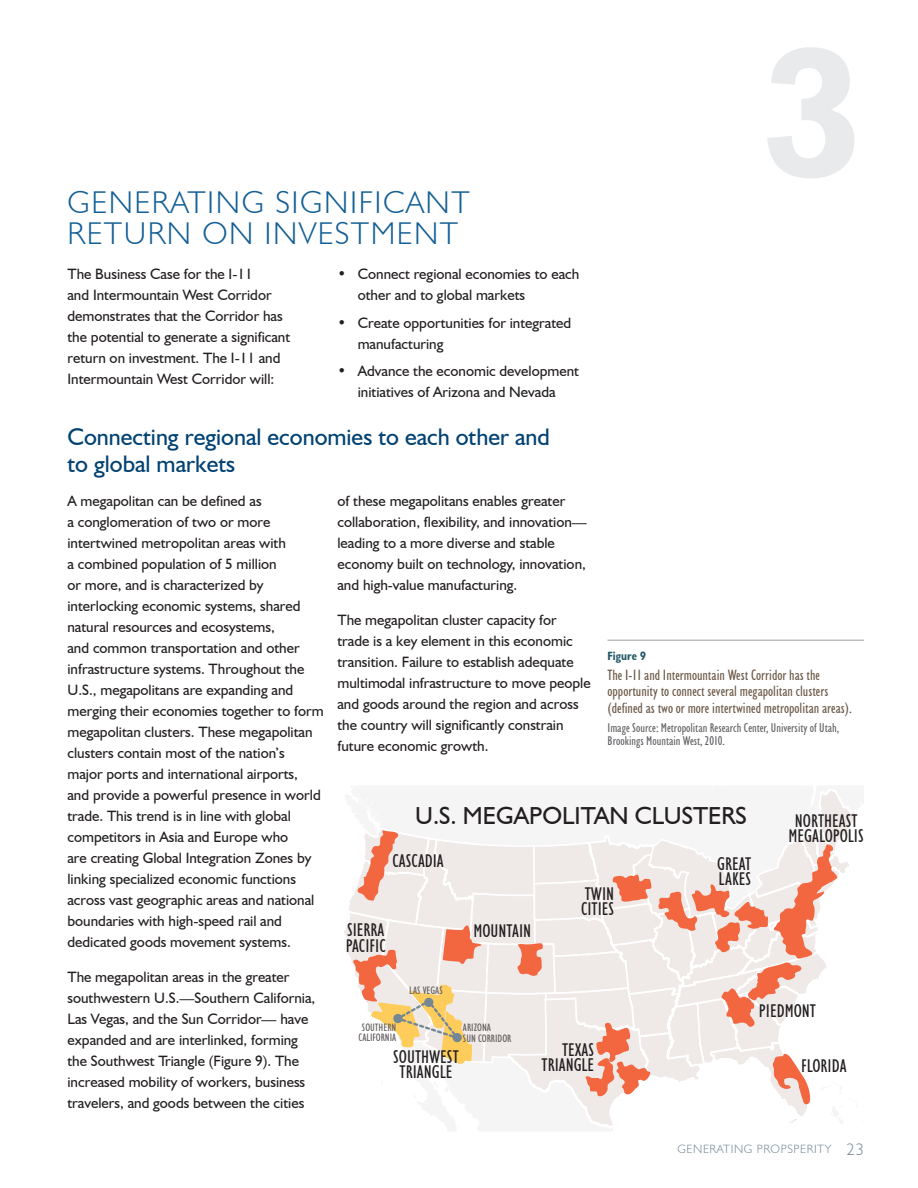
<style>
.page{position:relative;width:918px;height:1188px;background:#fff}
.page>*{position:absolute;margin:0;border:0;box-sizing:border-box;transform-origin:0 0}
.t1{font:700 187.5px "Rockwell";color:#e9eaeb}
.t2{font:300 31.5px/31.5px "Humanist 521 BT";letter-spacing:.05em;color:#135f95}
.t3{font:24.6px "Humanist 521 BT";color:#231f20}
.t4{font:24px/27px "Humanist 521 BT";color:#004273}
.t5{font:condensed 18.45px/15.5px "Humanist 521 BT";color:#231f20}
.t6{font:300 16.5px "Humanist 521 BT";color:#738894}
.t7{font:15px/21px "Humanist 521 BT";color:#231f20}
.t8{font:condensed 15px/16.5px "Humanist 521 BT";color:#6d5a49}
.t9{font:condensed 12.75px/13.5px "Humanist 521 BT";color:#636366}
.t10{font:300 12px "Humanist 521 BT";color:#738894}
.t11{font:700 condensed 12px "Humanist 521 BT";color:#215868}
.t12{font:condensed 10.8px/10.8px "Humanist 521 BT";color:#635d5d}
</style>
<div class="page">
<hr style="left:608px;top:639px;width:256px;height:2px;background:#bfbfbf">
<svg style="left:344px;top:791px;width:512px;height:335px"></svg>
<div style="left:393px;top:1014px;width:10px;height:9px;background:#738894;border-radius:50%"></div>
<div style="left:424px;top:998px;width:9px;height:9px;background:#738894;border-radius:50%"></div>
<div style="left:453px;top:1033px;width:9px;height:9px;background:#738894;border-radius:50%"></div>
<h1 class="t1" style="left:761px;top:0;width:105px">3</h1>
<h2 class="t2" style="left:68px;top:186px;width:404px">GENERATING SIGNIFICANT<br>RETURN ON INVESTMENT</h2>
<p class="t7" style="left:68px;top:263px;width:224px">The Business Case for the I-11<br>and Intermountain West Corridor demonstrates that the Corridor has the potential to generate a significant return on investment. The I-11 and Intermountain West Corridor will:</p>
<p class="t7" style="left:358px;top:263px;width:223px;text-indent:-20px">• Connect regional economies to each other and to global markets</p>
<p class="t7" style="left:358px;top:312px;width:215px;text-indent:-20px">• Create opportunities for integrated manufacturing</p>
<p class="t7" style="left:338px;top:361px;width:243px;text-align:center">• Advance the economic development initiatives of Arizona and Nevada</p>
<h3 class="t4" style="left:68px;top:423px;width:484px">Connecting regional economies to each other and to global markets</h3>
<p class="t7" style="left:68px;top:490px;width:258px">A megapolitan can be defined as<br>a conglomeration of two or more intertwined metropolitan areas with<br>a combined population of 5 million<br>or more, and is characterized by interlocking economic systems, shared natural resources and ecosystems,<br>and common transportation and other infrastructure systems. Throughout the U.S., megapolitans are expanding and merging their economies together to form megapolitan clusters. These megapolitan clusters contain most of the nation’s<br>major ports and international airports,<br>and provide a powerful presence in world trade. This trend is in line with global competitors in Asia and Europe who<br>are creating Global Integration Zones by linking specialized economic functions across vast geographic areas and national boundaries with high-speed rail and dedicated goods movement systems.</p>
<p class="t7" style="left:68px;top:966px;width:249px">The megapolitan areas in the greater southwestern U.S.—Southern California, Las Vegas, and the Sun Corridor— have expanded and are interlinked, forming the Southwest Triangle (Figure 9). The increased mobility of workers, business travelers, and goods between the cities</p>
<p class="t7" style="left:338px;top:490px;width:251px">of these megapolitans enables greater collaboration, flexibility, and innovation— leading to a more diverse and stable economy built on technology, innovation, and high-value manufacturing.</p>
<p class="t7" style="left:338px;top:609px;width:255px">The megapolitan cluster capacity for trade is a key element in this economic transition. Failure to establish adequate multimodal infrastructure to move people and goods around the region and across the country will significantly constrain future economic growth.</p>
<p class="t11" style="left:608px;top:649px;width:40px">Figure 9</p>
<p class="t8" style="left:608px;top:667px;width:246px">The I-11 and Intermountain West Corridor has the opportunity to connect several megapolitan clusters (defined as two or more intertwined metropolitan areas).</p>
<p class="t9" style="left:608px;top:721px;width:233px">Image Source: Metropolitan Research Center, University of Utah,<br>Brookings Mountain West, 2010.</p>
<h3 class="t3" style="left:415px;top:801px;width:333px">U.S. MEGAPOLITAN CLUSTERS</h3>
<p class="t5" style="left:789px;top:813px;width:77px;text-align:center">NORTHEAST<br>MEGALOPOLIS</p>
<p class="t5" style="left:393px;top:853px;width:53px">CASCADIA</p>
<p class="t5" style="left:717px;top:856px;width:36px">GREAT<br>LAKES</p>
<p class="t5" style="left:581px;top:886px;width:35px">TWIN<br>CITIES</p>
<p class="t5" style="left:346px;top:922px;width:41px">SIERRA<br>PACIFIC</p>
<p class="t5" style="left:473px;top:923px;width:59px">MOUNTAIN</p>
<p class="t12" style="left:409px;top:985px;width:35px">LAS VEGAS</p>
<p class="t5" style="left:759px;top:1003px;width:58px">PIEDMONT</p>
<p class="t12" style="left:359px;top:1022px;width:39px;text-align:center">SOUTHERN<br>CALIFORNIA</p>
<p class="t12" style="left:463px;top:1022px;width:50px">ARIZONA<br>SUN CORRIDOR</p>
<p class="t5" style="left:542px;top:1042px;width:54px;text-align:right">TEXAS<br>TRIANGLE</p>
<p class="t5" style="left:393px;top:1049px;width:67px;text-align:center">SOUTHWEST<br>TRIANGLE</p>
<p class="t5" style="left:801px;top:1058px;width:47px">FLORIDA</p>
<p class="t10" style="left:677px;top:1142px;width:18px">GENERATING</p>
<p class="t10" style="left:757px;top:1142px;width:15px">PROPSPERITY</p>
<p class="t6" style="left:847px;top:1139px;width:19px">23</p>
</div>
